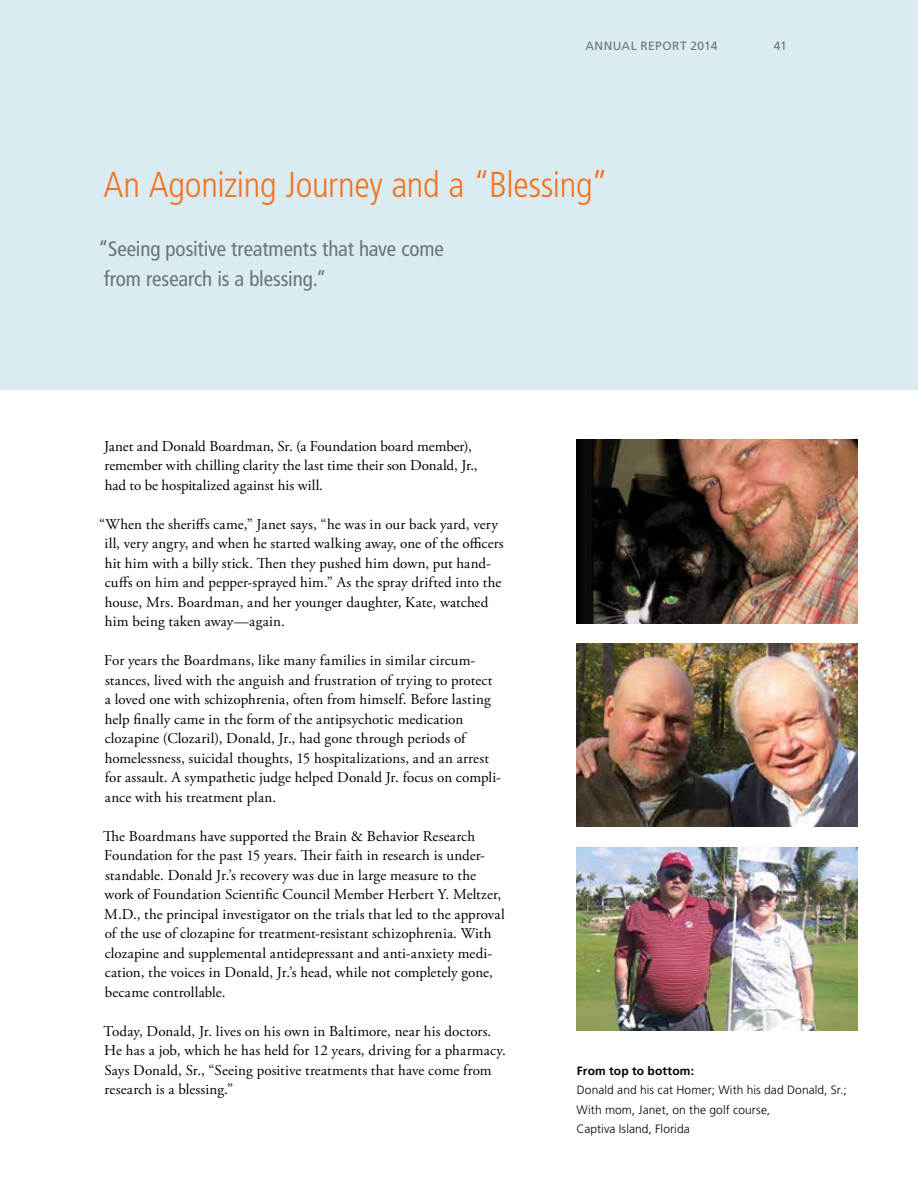
<style>
.page{position:relative;width:918px;height:1188px;background:#fff}
.page>*{position:absolute;margin:0;border:0;box-sizing:border-box;transform-origin:0 0}
.t1{font:300 condensed 36px "Frutiger LT Std";letter-spacing:-.01em;color:#f47421}
.t2{font:condensed 21px/30px "Frutiger LT Std";letter-spacing:-.005em;color:#6a747b}
.t3{font:15px/19.5px "Adobe Garamond Pro";letter-spacing:.005em;color:#000}
.t4{font:300 12px/19.5px "Frutiger LT Std";letter-spacing:.005em;color:#000}
.t5{font:12px "Frutiger LT Std";letter-spacing:.03em;color:#6a747b}
.t6{font:700 12px "Frutiger LT Std";letter-spacing:.015em;color:#000}
</style>
<div class="page">
<div style="left:0;top:0;width:918px;height:390px;background:#daebf1"></div>
<img style="left:576px;top:440px;width:281px;height:183px">
<img style="left:576px;top:643px;width:281px;height:184px">
<img style="left:576px;top:847px;width:281px;height:184px">
<p class="t5" style="left:585px;top:38px;width:134px">ANNUAL REPORT 2014</p>
<p class="t5" style="left:774px;top:38px;width:14px">41</p>
<h1 class="t1" style="left:104px;top:164px;width:506px">An Agonizing Journey and a “Blessing”</h1>
<h2 class="t2" style="left:98px;top:234px;width:347px">“Seeing positive treatments that have come from research is a blessing.”</h2>
<p class="t3" style="left:104px;top:437px;width:375px">Janet and Donald Boardman, Sr. (a Foundation board member), remember with chilling clarity the last time their son Donald, Jr., had to be hospitalized against his will.</p>
<p class="t3" style="left:105px;top:515px;width:401px;text-indent:-5px">“When the sheriffs came,” Janet says, “he was in our back yard, very ill, very angry, and when he started walking away, one of the officers hit him with a billy stick. Then they pushed him down, put hand&shy;cuffs on him and pepper-sprayed him.” As the spray drifted into the house, Mrs. Boardman, and her younger daughter, Kate, watched him being taken away—again.</p>
<p class="t3" style="left:104px;top:651px;width:398px">For years the Boardmans, like many families in similar circum&shy;stances, lived with the anguish and frustration of trying to protect a loved one with schizophrenia, often from himself. Before lasting help finally came in the form of the antipsychotic medication clozapine (Clozaril), Donald, Jr., had gone through periods of homelessness, suicidal thoughts, 15 hospitalizations, and an arrest for assault. A sympathetic judge helped Donald Jr. focus on compli&shy;ance with his treatment plan.</p>
<p class="t3" style="left:103px;top:827px;width:403px">The Boardmans have supported the Brain &amp; Behavior Research Foundation for the past 15 years. Their faith in research is under&shy;standable. Donald Jr.’s recovery was due in large measure to the work of Foundation Scientific Council Member Herbert Y. Meltzer, M.D., the principal investigator on the trials that led to the approval of the use of clozapine for treatment-resistant schizophrenia. With clozapine and supplemental antidepressant and anti-anxiety medi&shy;cation, the voices in Donald, Jr.’s head, while not completely gone, became controllable.</p>
<p class="t3" style="left:104px;top:1022px;width:404px">Today, Donald, Jr. lives on his own in Baltimore, near his doctors.<br>He has a job, which he has held for 12 years, driving for a pharmacy.<br>Says Donald, Sr., “Seeing positive treatments that have come from research is a blessing.”</p>
<p class="t6" style="left:577px;top:1064px;width:119px">From top to bottom:</p>
<p class="t4" style="left:577px;top:1081px;width:272px">Donald and his cat Homer; With his dad Donald, Sr.;<br>With mom, Janet, on the golf course,<br>Captiva Island, Florida</p>
</div>
